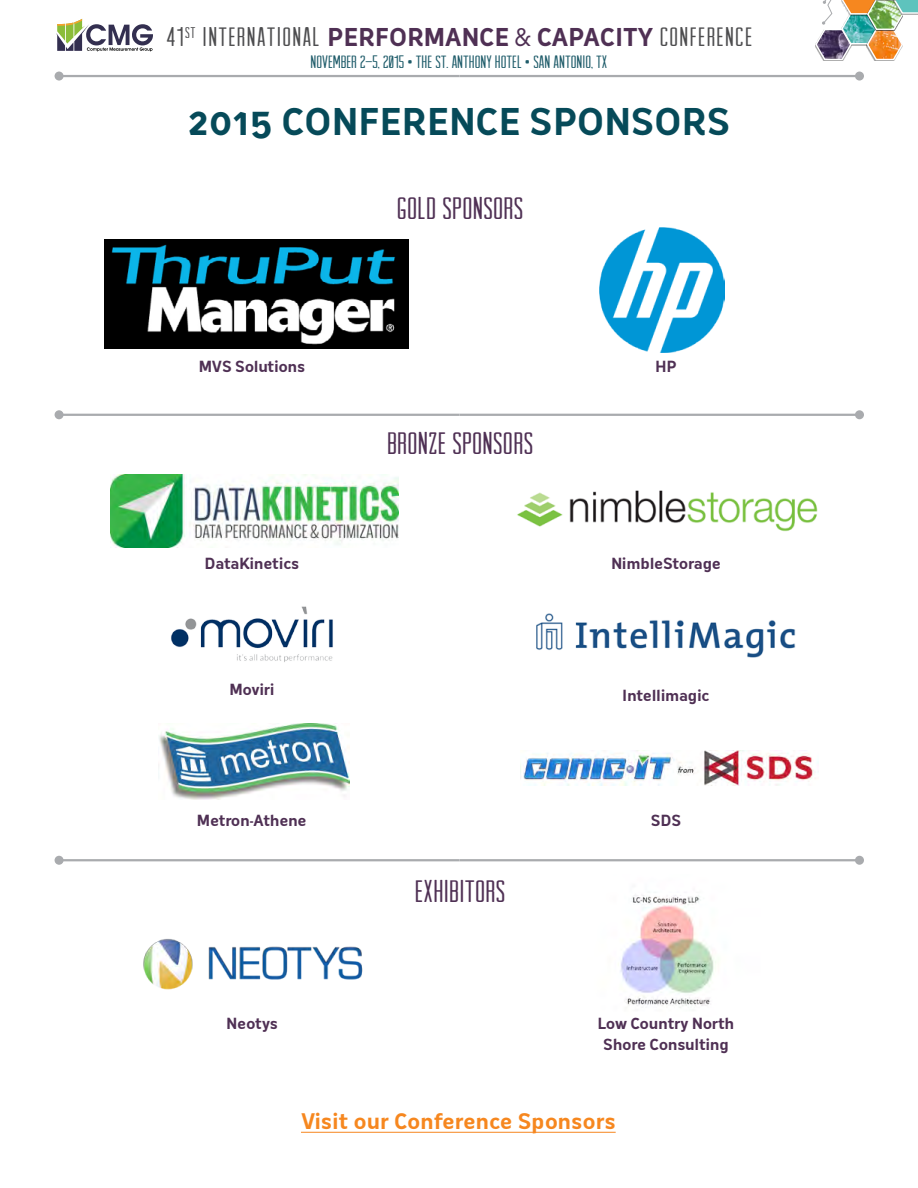
<style>
.page{position:relative;width:918px;height:1188px;background:#fff}
.page>*{position:absolute;margin:0;border:0;box-sizing:border-box;transform-origin:0 0}
.t1{font:700 36px "Oceania";color:#064a59}
.t2{font:31.5px "Arvil Sans";letter-spacing:.01em;color:#4f3054}
.t3{font:27px "Arvil Sans";letter-spacing:.05em;color:#4d4d4f}
.t4{font:700 21px "Oceania";letter-spacing:-.015em;color:#f6871f}
.t5{font:18px "Arvil Sans";color:#1f5c6a}
.t6{font:700 15px/21px "Oceania";letter-spacing:-.02em;color:#4f3054;text-align:center}
.s1{font-family:"Oceania";font-weight:700;font-size:24px;color:#4f3054}
.s2{font-family:"Oceania";font-size:24px;color:#4f3054}
</style>
<div class="page">
<img style="left:620px;top:895px;width:96px;height:113px">
<svg style="left:56px;top:19px;width:97px;height:32px"></svg>
<img style="left:815px;top:0;width:103px;height:61px">
<hr style="left:459px;top:75px;width:401px;height:2px;background:#a9abae">
<div style="left:855px;top:72px;width:9px;height:9px;background:#a9abae;border-radius:50%"></div>
<hr style="left:459px;top:414px;width:401px;height:2px;background:#a9abae">
<div style="left:855px;top:410px;width:9px;height:9px;background:#a9abae;border-radius:50%"></div>
<hr style="left:459px;top:859px;width:401px;height:2px;background:#a9abae">
<div style="left:855px;top:856px;width:9px;height:9px;background:#a9abae;border-radius:50%"></div>
<hr style="left:59px;top:75px;width:400px;height:2px;background:#a9abae">
<div style="left:55px;top:72px;width:9px;height:9px;background:#a9abae;border-radius:50%"></div>
<hr style="left:59px;top:414px;width:400px;height:2px;background:#a9abae">
<div style="left:55px;top:410px;width:9px;height:9px;background:#a9abae;border-radius:50%"></div>
<hr style="left:59px;top:859px;width:400px;height:2px;background:#a9abae">
<div style="left:55px;top:856px;width:9px;height:9px;background:#a9abae;border-radius:50%"></div>
<img style="left:599px;top:227px;width:125px;height:126px">
<img style="left:105px;top:239px;width:304px;height:109px">
<img style="left:110px;top:474px;width:288px;height:73px">
<img style="left:517px;top:490px;width:301px;height:42px">
<img style="left:171px;top:606px;width:162px;height:56px">
<img style="left:536px;top:613px;width:260px;height:45px">
<img style="left:159px;top:723px;width:191px;height:77px">
<img style="left:523px;top:750px;width:296px;height:35px">
<img style="left:143px;top:939px;width:220px;height:51px">
<hr style="left:301px;top:1132px;width:315px;height:1px;background:#f6871f">
<h3 class="t3" style="left:166px;top:22px;width:587px">41<sup>ST</sup> INTERNATIONAL <span class="s1">PERFORMANCE</span> <span class="s2">&amp;</span> <span class="s1">CAPACITY</span> CONFERENCE</h3>
<p class="t5" style="left:311px;top:52px;width:298px">NOVEMBER 2–5, 2015 • THE ST. ANTHONY HOTEL • SAN ANTONIO, TX</p>
<h1 class="t1" style="left:188px;top:101px;width:544px">2015 CONFERENCE SPONSORS</h1>
<h2 class="t2" style="left:397px;top:190px;width:128px">GOLD SPONSORS</h2>
<p class="t6" style="left:199px;top:356px;width:108px">MVS Solutions</p>
<p class="t6" style="left:655px;top:356px;width:23px">HP</p>
<p class="t6" style="left:205px;top:553px;width:96px">DataKinetics</p>
<p class="t6" style="left:229px;top:679px;width:47px">Moviri</p>
<h2 class="t2" style="left:387px;top:426px;width:148px">BRONZE SPONSORS</h2>
<p class="t6" style="left:611px;top:553px;width:111px">NimbleStorage</p>
<p class="t6" style="left:622px;top:685px;width:89px">Intellimagic</p>
<p class="t6" style="left:197px;top:810px;width:111px">Metron-Athene</p>
<p class="t6" style="left:651px;top:810px;width:32px">SDS</p>
<h2 class="t2" style="left:415px;top:874px;width:92px">EXHIBITORS</h2>
<p class="t6" style="left:226px;top:1013px;width:53px">Neotys</p>
<p class="t6" style="left:598px;top:1013px;width:138px">Low Country North<br>Shore Consulting</p>
<h3 class="t4" style="left:301px;top:1109px;width:316px">Visit our Conference Sponsors</h3>
</div>
